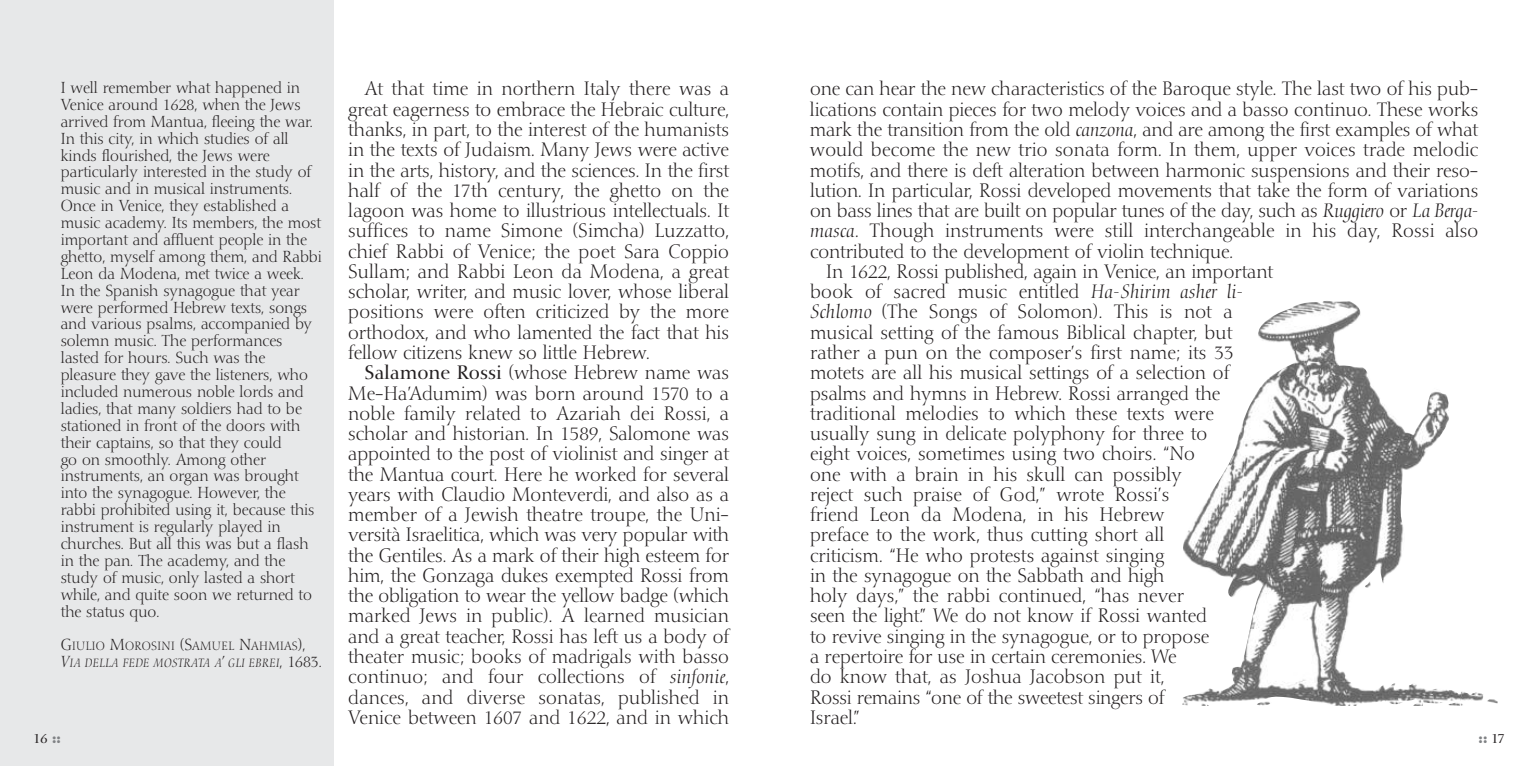
<style>
.page{position:relative;width:1539px;height:766px;background:#fff}
.page>*{position:absolute;margin:0;border:0;box-sizing:border-box;transform-origin:0 0}
.t1{font:300 19.12px/20.2px "Nofret";color:#231f20;text-align:justify}
.t2{font:300 15.75px/16.9px "Nofret";color:#231f20}
.t3{font:13.5px "Nofret";color:#231f20}
.t4{font:700 13.5px "Nofret";color:#808285}
.t5{font:italic 300 11.7px/16.9px "Nofret";letter-spacing:.02em;color:#231f20}
.s1{font-style:normal;font-size:15.75px}
.s2{font-style:normal}
.s3{font-size:15.75px}
.s4{font-weight:400}
.s5{font-style:italic}
.s6{font-weight:700;color:#808285}
.s7{font-weight:400;color:#231f20}
</style>
<div class="page">
<div style="left:0;top:0;width:334px;height:765px;background:#e7e8e9"></div>
<img style="left:1182px;top:301px;width:316px;height:404px">
<p class="t2" style="left:61px;top:81px;width:262px">I well remember what happened in Venice around 1628, when the Jews arrived from Mantua, fleeing the war.<br>In this city, in which studies of all kinds flourished, the Jews were particularly interested in the study of music and in musical instruments.<br>Once in Venice, they established a music academy. Its members, the most important and affluent people in the ghetto, myself among them, and Rabbi Leon da Modena, met twice a week.<br>In the Spanish synagogue that year were performed Hebrew texts, songs and various psalms, accompanied by solemn music. The performances lasted for hours. Such was the pleasure they gave the listeners, who included numerous noble lords and ladies, that many soldiers had to be stationed in front of the doors with their captains, so that they could<br>go on smoothly. Among other instruments, an organ was brought into the synagogue. However, the rabbi prohibited using it, because this instrument is regularly played in churches. But all this was but a flash in the pan. The academy, and the study of music, only lasted a short while, and quite soon we returned to the status quo.</p>
<p class="t5" style="left:61px;top:639px;width:263px"><span class="s1">G</span><span class="s2">IULIO</span> <span class="s1">M</span><span class="s2">OROSINI</span> <span class="s1">(S</span><span class="s2">AMUEL</span> <span class="s1">N</span><span class="s2">AHMIAS</span><span class="s1">),<br></span><span class="s3">V</span>IA DELLA FEDE MOSTRATA A<span class="s3">’</span> GLI EBREI<span class="s1">, 1683.</span></p>
<p class="t1" style="left:348px;top:81px;width:382px;text-indent:16px">At that time in northern Italy there was a great eagerness to embrace the Hebraic culture, thanks, in part, to the interest of the humanists in the texts of Judaism. Many Jews were active in the arts, history, and the sciences. In the first half of the 17th century, the ghetto on the lagoon was home to illustrious intellectuals. It suffices to name Simone (Simcha) Luzzatto, chief Rabbi of Venice; the poet Sara Coppio Sullam; and Rabbi Leon da Modena, a great scholar, writer, and music lover, whose liberal positions were often criticized by the more orthodox, and who lamented the fact that his fellow citizens knew so little Hebrew.</p>
<p class="t1" style="left:348px;top:364px;width:382px;text-indent:16px"><span class="s4">Salamone Rossi</span> (whose Hebrew name was Me-Ha’Adumim) was born around 1570 to a noble family related to Azariah dei Rossi, a scholar and historian. In 1589, Salomone was appointed to the post of violinist and singer at the Mantua court. Here he worked for several years with Claudio Monteverdi, and also as a member of a Jewish theatre troupe, the Uni&shy;versità Israelitica, which was very popular with the Gentiles. As a mark of their high esteem for him, the Gonzaga dukes exempted Rossi from the obligation to wear the yellow badge (which marked Jews in public). A learned musician and a great teacher, Rossi has left us a body of theater music; books of madrigals with basso continuo; and four collections of <span class="s5">sinfonie</span>, dances, and diverse sonatas, published in Venice between 1607 and 1622, and in which</p>
<p class="t1" style="left:810px;top:81px;width:670px">one can hear the new characteristics of the Baroque style. The last two of his pub-</p>
<p class="t1" style="left:810px;top:101px;width:670px">lications contain pieces for two melody voices and a basso continuo. These works</p>
<p class="t1" style="left:810px;top:121px;width:670px">mark the transition from the old <span class="s5">canzona</span>, and are among the first examples of what</p>
<p class="t1" style="left:810px;top:141px;width:670px">would become the new trio sonata form. In them, upper voices trade melodic</p>
<p class="t1" style="left:810px;top:162px;width:670px">motifs, and there is deft alteration between harmonic suspensions and their reso-</p>
<p class="t1" style="left:810px;top:182px;width:670px">lution. In particular, Rossi developed movements that take the form of variations</p>
<p class="t1" style="left:810px;top:202px;width:670px">on bass lines that are built on popular tunes of the day, such as <span class="s5">Ruggiero</span> or <span class="s5">La Berga-</span></p>
<p class="t1" style="left:810px;top:222px;width:670px"><span class="s5">masca</span>. Though instruments were still interchangeable in his day, Rossi also</p>
<p class="t1" style="left:810px;top:243px;width:425px">contributed to the development of violin technique.</p>
<p class="t1" style="left:826px;top:263px;width:448px">In 1622, Rossi published, again in Venice, an important</p>
<p class="t1" style="left:810px;top:283px;width:434px">book of sacred music entitled <span class="s5">Ha-Shirim asher li-</span></p>
<p class="t1" style="left:810px;top:303px;width:424px"><span class="s5">Schlomo</span> (The Songs of Solomon). This is not a</p>
<p class="t1" style="left:810px;top:324px;width:424px">musical setting of the famous Biblical chapter, but</p>
<p class="t1" style="left:810px;top:344px;width:425px">rather a pun on the composer’s first name; its 33</p>
<p class="t1" style="left:810px;top:364px;width:421px">motets are all his musical settings of a selection of</p>
<p class="t1" style="left:810px;top:384px;width:412px">psalms and hymns in Hebrew. Rossi arranged the</p>
<p class="t1" style="left:810px;top:405px;width:405px">traditional melodies to which these texts were</p>
<p class="t1" style="left:810px;top:425px;width:399px">usually sung in delicate polyphony for three to</p>
<p class="t1" style="left:810px;top:445px;width:387px">eight voices, sometimes using two choirs. “No</p>
<p class="t1" style="left:810px;top:465px;width:373px">one with a brain in his skull can possibly</p>
<p class="t1" style="left:810px;top:486px;width:361px">reject such praise of God,” wrote Rossi’s</p>
<p class="t1" style="left:810px;top:506px;width:356px">friend Leon da Modena, in his Hebrew</p>
<p class="t1" style="left:810px;top:526px;width:356px">preface to the work, thus cutting short all</p>
<p class="t1" style="left:810px;top:546px;width:356px">criticism. “He who protests against singing</p>
<p class="t1" style="left:810px;top:567px;width:356px">in the synagogue on the Sabbath and high</p>
<p class="t1" style="left:810px;top:587px;width:375px">holy days,” the rabbi continued, “has never</p>
<p class="t1" style="left:810px;top:607px;width:398px">seen the light.” We do not know if Rossi wanted</p>
<p class="t1" style="left:810px;top:627px;width:401px">to revive singing in the synagogue, or to propose</p>
<p class="t1" style="left:810px;top:648px;width:368px">a repertoire for use in certain ceremonies. We</p>
<p class="t1" style="left:810px;top:668px;width:356px">do know that, as Joshua Jacobson put it,</p>
<p class="t1" style="left:810px;top:688px;width:356px">Rossi remains “one of the sweetest singers of</p>
<p class="t1" style="left:810px;top:708px;width:51px">Israel.”</p>
<p class="t3" style="left:34px;top:732px;width:29px">16 <span class="s6">::</span></p>
<p class="t4" style="left:1478px;top:732px;width:28px">:: <span class="s7">17</span></p>
</div>
